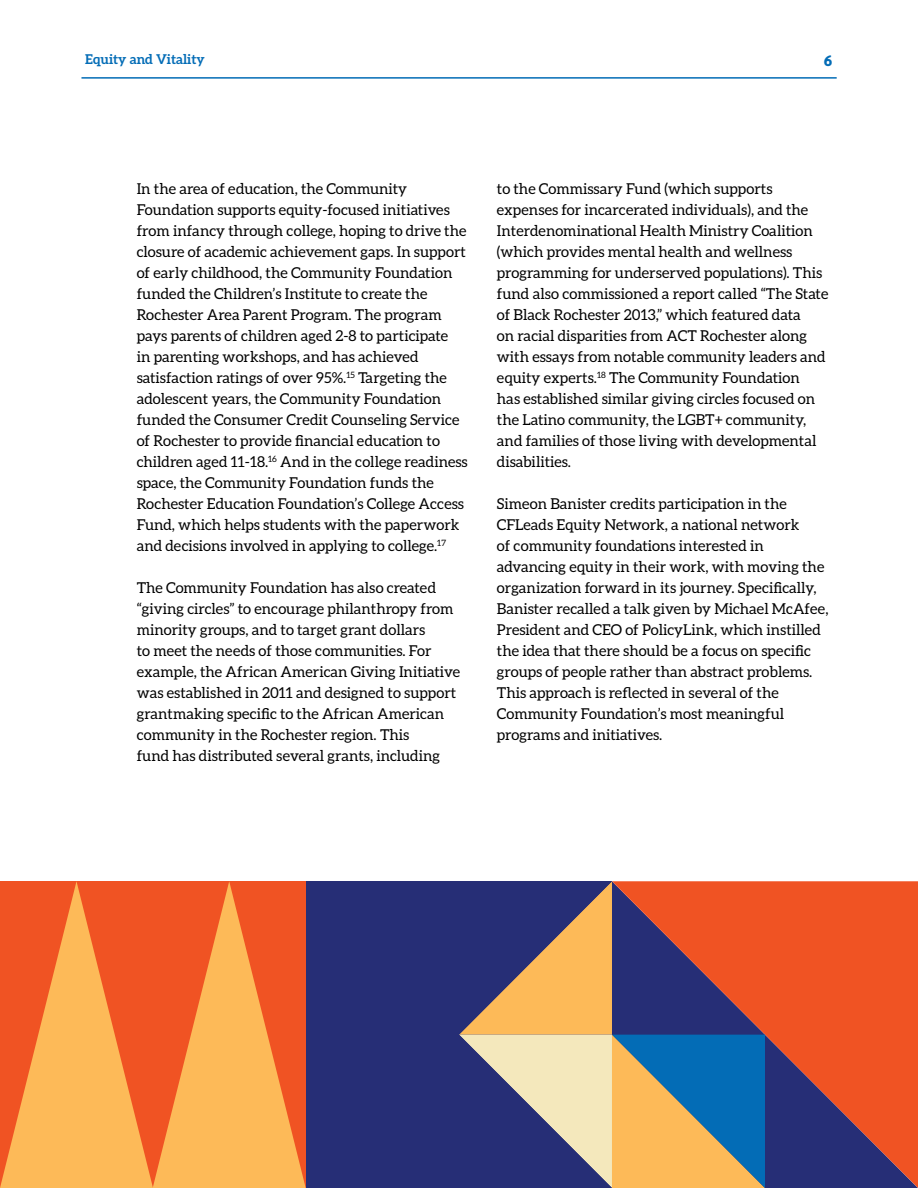
<style>
.page{position:relative;width:918px;height:1188px;background:#fff}
.page>*{position:absolute;margin:0;border:0;box-sizing:border-box;transform-origin:0 0}
.Body_Black{font:15px/21px "Aleo";color:#000}
.t1{font:800 15px "Sarabun";color:#036cb6}
.Page_Header{font:700 13.5px "Aleo";color:#036cb6}
</style>
<div class="page">
<hr style="left:81px;top:77px;width:756px;height:2px;background:#036cb6">
<div style="left:306px;top:881px;width:306px;height:307px;background:#262e76"></div>
<svg style="left:765px;top:881px;width:153px;height:307px;background:#be4b39"></svg>
<svg style="left:459px;top:881px;width:306px;height:307px"></svg>
<svg style="left:0;top:881px;width:153px;height:307px;background:#f6863d"></svg>
<svg style="left:153px;top:881px;width:153px;height:307px;background:#f6863d"></svg>
<p class="Page_Header" style="left:85px;top:51px;width:121px">Equity and Vitality</p>
<p class="t1" style="left:824px;top:52px;width:10px">6</p>
<p class="Body_Black" style="left:137px;top:178px;width:333px">In the area of education, the Community Foundation supports equity-focused initiatives from infancy through college, hoping to drive the closure of academic achievement gaps. In support of early childhood, the Community Foundation funded the Children’s Institute to create the Rochester Area Parent Program. The program pays parents of children aged 2-8 to participate<br>in parenting workshops, and has achieved satisfaction ratings of over 95%.<sup>15</sup> Targeting the adolescent years, the Community Foundation funded the Consumer Credit Counseling Service of Rochester to provide financial education to children aged 11-18.<sup>16</sup> And in the college readiness space, the Community Foundation funds the Rochester Education Foundation’s College Access Fund, which helps students with the paperwork and decisions involved in applying to college.<sup>17</sup></p>
<p class="Body_Black" style="left:137px;top:577px;width:325px">The Community Foundation has also created “giving circles” to encourage philanthropy from minority groups, and to target grant dollars<br>to meet the needs of those communities. For example, the African American Giving Initiative was established in 2011 and designed to support grantmaking specific to the African American community in the Rochester region. This<br>fund has distributed several grants, including</p>
<p class="Body_Black" style="left:497px;top:178px;width:333px">to the Commissary Fund (which supports expenses for incarcerated individuals), and the Interdenominational Health Ministry Coalition (which provides mental health and wellness programming for underserved populations). This fund also commissioned a report called “The State of Black Rochester 2013,” which featured data<br>on racial disparities from ACT Rochester along with essays from notable community leaders and equity experts.<sup>18</sup> The Community Foundation<br>has established similar giving circles focused on the Latino community, the LGBT+ community, and families of those living with developmental disabilities.</p>
<p class="Body_Black" style="left:497px;top:493px;width:333px">Simeon Banister credits participation in the CFLeads Equity Network, a national network<br>of community foundations interested in advancing equity in their work, with moving the organization forward in its journey. Specifically, Banister recalled a talk given by Michael McAfee, President and CEO of PolicyLink, which instilled the idea that there should be a focus on specific groups of people rather than abstract problems.<br>This approach is reflected in several of the Community Foundation’s most meaningful programs and initiatives.</p>
</div>
